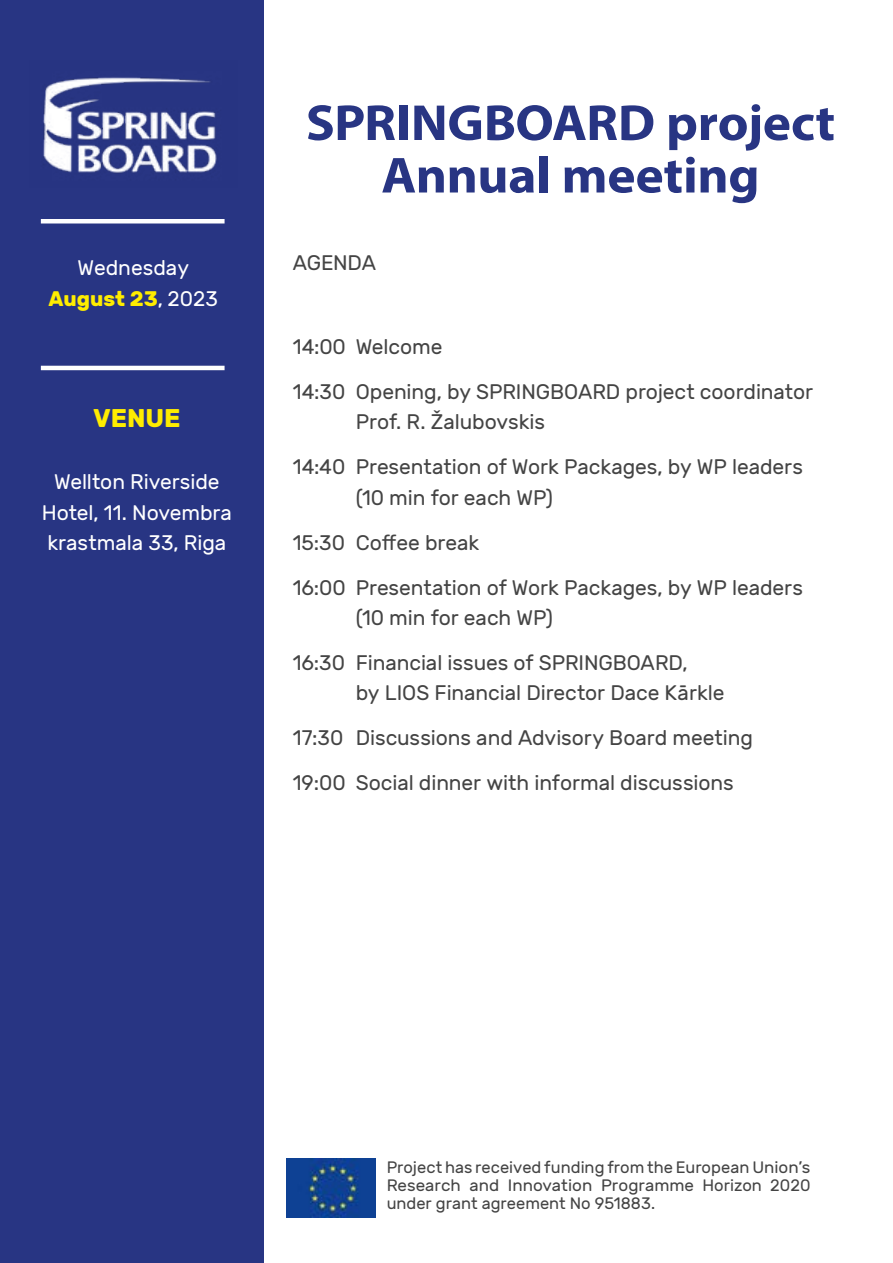
<style>
.page{position:relative;width:893px;height:1263px;background:#fff}
.page>*{position:absolute;margin:0;border:0;box-sizing:border-box;transform-origin:0 0}
.t1{font:700 51px/52.5px "Myriad Pro";letter-spacing:-.005em;color:#283583;text-align:center;scale:1.05 1}
.t2{font:700 25.5px "Rubik";color:#ffed00}
.t3{font:21px "Rubik";letter-spacing:-.005em;color:#444}
.t4{font:21px/30.8px "Rubik";letter-spacing:-.005em;color:#fff;text-align:center}
.t5{font:700 21px "Rubik";color:#ffed00}
.t6{font:16.5px/18px "Rubik";color:#444;text-align:justify}
.s1{font-weight:400;color:#fff}
</style>
<div class="page">
<div style="left:0;top:0;width:264px;height:1263px;background:#283583"></div>
<img style="left:286px;top:1158px;width:89px;height:59px">
<hr style="left:41px;top:366px;width:184px;height:4px;background:#fff">
<img style="left:43px;top:77px;width:174px;height:96px">
<hr style="left:41px;top:219px;width:184px;height:4px;background:#fff">
<p class="t4" style="left:77px;top:253px;width:113px">Wednesday</p>
<p class="t5" style="left:48px;top:286px;width:171px">August 23<span class="s1">, 2023</span></p>
<p class="t2" style="left:93px;top:403px;width:89px">VENUE</p>
<p class="t4" style="left:42px;top:467px;width:192px">Wellton Riverside<br>Hotel, 11. Novembra krastmala 33, Riga</p>
<p class="t1" style="left:306px;top:95px;width:506px">SPRINGBOARD project<br>Annual meeting</p>
<p class="t3" style="left:293px;top:251px;width:85px">AGENDA</p>
<p class="t3" style="left:293px;top:336px;width:151px">14:00 Welcome</p>
<p class="t3" style="left:293px;top:381px;width:522px">14:30 Opening, by SPRINGBOARD project coordinator</p>
<p class="t3" style="left:356px;top:411px;width:191px">Prof. R. Žalubovskis</p>
<p class="t3" style="left:293px;top:456px;width:512px">14:40 Presentation of Work Packages, by WP leaders</p>
<p class="t3" style="left:356px;top:486px;width:199px">(10 min for each WP)</p>
<p class="t3" style="left:293px;top:531px;width:188px">15:30 Coffee break</p>
<p class="t3" style="left:293px;top:576px;width:512px">16:00 Presentation of Work Packages, by WP leaders</p>
<p class="t3" style="left:356px;top:606px;width:199px">(10 min for each WP)</p>
<p class="t3" style="left:293px;top:651px;width:397px">16:30 Financial issues of SPRINGBOARD,</p>
<p class="t3" style="left:356px;top:681px;width:370px">by LIOS Financial Director Dace Kārkle</p>
<p class="t3" style="left:293px;top:726px;width:462px">17:30 Discussions and Advisory Board meeting</p>
<p class="t3" style="left:293px;top:771px;width:443px">19:00 Social dinner with informal discussions</p>
<p class="t6" style="left:387px;top:1159px;width:425px">Project has received funding from the European Union’s Research and Innovation Programme Horizon 2020 under grant agreement No 951883.</p>
</div>
